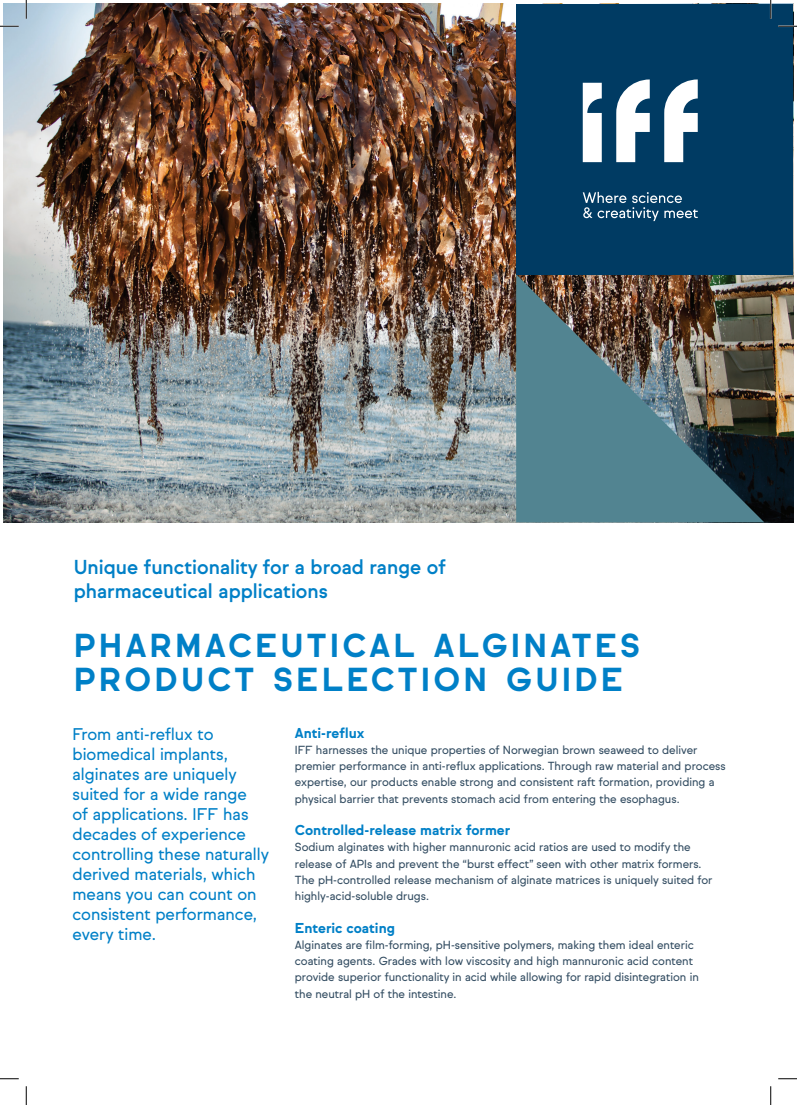
<style>
.page{position:relative;width:797px;height:1105px;background:#fff}
.page>*{position:absolute;margin:0;border:0;box-sizing:border-box;transform-origin:0 0}
.t1{font:700 31.88px/34.9px "Sul Sans";letter-spacing:.1em;color:#0080c7}
.t2{font:500 19.38px/23.9px "Sul Sans";color:#0080c7}
.t3{font:16.25px/20px "Sul Sans";color:#0080c7}
.t4{font:700 13.75px "Sul Sans";color:#0080c7}
.t5{font:11.25px/16.2px "Sul Sans";color:#334d62}
</style>
<div class="page">
<img style="left:4px;top:4px;width:789px;height:518px">
<img style="left:516px;top:274px;width:248px;height:248px">
<div style="left:516px;top:4px;width:276px;height:270px;background:#003b63"></div>
<svg style="left:582px;top:79px;width:115px;height:142px"></svg>
<svg style="left:0;top:25px;width:19px;height:2px"></svg>
<svg style="left:778px;top:25px;width:19px;height:2px"></svg>
<svg style="left:0;top:1078px;width:19px;height:1px"></svg>
<svg style="left:778px;top:1078px;width:19px;height:1px"></svg>
<svg style="left:25px;top:0;width:2px;height:19px"></svg>
<svg style="left:25px;top:1086px;width:2px;height:19px"></svg>
<svg style="left:770px;top:0;width:1px;height:19px"></svg>
<svg style="left:770px;top:1086px;width:1px;height:19px"></svg>
<h2 class="t2" style="left:74px;top:555px;width:373px">Unique functionality for a broad range of pharmaceutical applications</h2>
<h1 class="t1" style="left:74px;top:628px;width:568px">PHARMACEUTICAL ALGINATES<br>PRODUCT SELECTION GUIDE</h1>
<p class="t4" style="left:295px;top:724px;width:71px">Anti-reflux</p>
<p class="t5" style="left:295px;top:742px;width:432px">IFF harnesses the unique properties of Norwegian brown seaweed to deliver premier performance in anti-reflux applications. Through raw material and process expertise, our products enable strong and consistent raft formation, providing a physical barrier that prevents stomach acid from entering the esophagus.</p>
<p class="t4" style="left:295px;top:822px;width:217px">Controlled-release matrix former</p>
<p class="t5" style="left:295px;top:839px;width:419px">Sodium alginates with higher mannuronic acid ratios are used to modify the release of APIs and prevent the “burst effect” seen with other matrix formers.<br>The pH-controlled release mechanism of alginate matrices is uniquely suited for highly-acid-soluble drugs.</p>
<p class="t4" style="left:295px;top:919px;width:102px">Enteric coating</p>
<p class="t5" style="left:295px;top:937px;width:405px">Alginates are film-forming, pH-sensitive polymers, making them ideal enteric coating agents. Grades with low viscosity and high mannuronic acid content provide superior functionality in acid while allowing for rapid disintegration in the neutral pH of the intestine.</p>
<p class="t3" style="left:72px;top:724px;width:198px">From anti-reflux to biomedical implants, alginates are uniquely suited for a wide range<br>of applications. IFF has decades of experience controlling these naturally derived materials, which means you can count on consistent performance, every time.</p>
</div>
